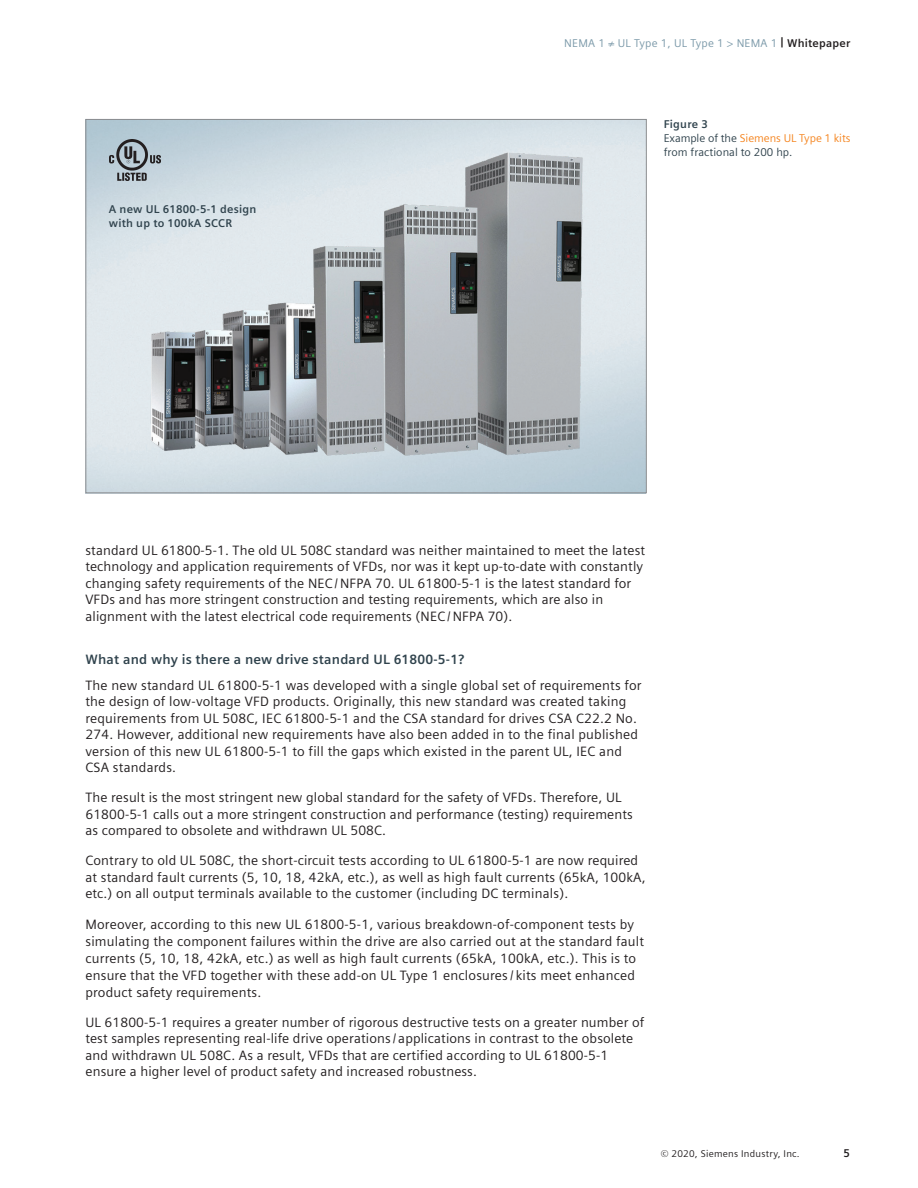
<style>
.page{position:relative;width:918px;height:1188px;background:#fff}
.page>*{position:absolute;margin:0;border:0;box-sizing:border-box;transform-origin:0 0}
.BP_Tx_Roman_9pt_blac{font:13.5px/16.5px "Siemens Sans";letter-spacing:.01em;color:#231f20}
.BP_SubHd_9pt_Dark_St{font:700 13.5px "Siemens Sans";letter-spacing:.015em;color:#30434d}
.BP_Note_7_5pt_GRAY_F{font:11.25px/14.2px "Siemens Sans";letter-spacing:-.005em;color:#30434d}
.t1{font:11.25px "Siemens Sans";letter-spacing:.02em;color:#7b99a9}
.BP_Note_7_5pt_GRAY_F-2{font:700 11.25px/14.2px "Siemens Sans";letter-spacing:.02em;color:#30434d}
.t2{font:700 11.25px "Siemens Sans";color:#231f20}
.t3{font:9.75px "Siemens Sans";letter-spacing:.025em;color:#231f20}
.s1{font-weight:700;color:#231f20}
.s2{font-weight:700}
.s3{color:#f58520}
</style>
<div class="page">
<img style="left:87px;top:121px;width:558px;height:370px">
<img style="left:150px;top:153px;width:432px;height:302px">
<img style="left:110px;top:140px;width:50px;height:41px">
<p class="t1" style="left:564px;top:37px;width:288px">NEMA 1 ≠ UL Type 1, UL Type 1 &gt; NEMA 1 <span class="s1">| Whitepaper</span></p>
<p class="BP_Note_7_5pt_GRAY_F-2" style="left:109px;top:202px;width:149px">A new UL 61800-5-1 design with up to 100kA SCCR</p>
<p class="BP_Note_7_5pt_GRAY_F" style="left:664px;top:117px;width:188px"><span class="s2">Figure 3<br></span>Example of the <span class="s3">Siemens UL Type 1 kits </span>from fractional to 200 hp.</p>
<p class="BP_Tx_Roman_9pt_blac" style="left:85px;top:542px;width:561px">standard UL 61800-5-1. The old UL 508C standard was neither maintained to meet the latest technology and application requirements of VFDs, nor was it kept up-to-date with constantly changing safety requirements of the NEC/NFPA 70. UL 61800-5-1 is the latest standard for VFDs and has more stringent construction and testing requirements, which are also in alignment with the latest electrical code requirements (NEC/NFPA 70).</p>
<p class="BP_SubHd_9pt_Dark_St" style="left:85px;top:652px;width:380px">What and why is there a new drive standard UL 61800-5-1?</p>
<p class="BP_Tx_Roman_9pt_blac" style="left:85px;top:677px;width:558px">The new standard UL 61800-5-1 was developed with a single global set of requirements for the design of low-voltage VFD products. Originally, this new standard was created taking requirements from UL 508C, IEC 61800-5-1 and the CSA standard for drives CSA C22.2 No.<br>274. However, additional new requirements have also been added in to the final published version of this new UL 61800-5-1 to fill the gaps which existed in the parent UL, IEC and CSA standards.</p>
<p class="BP_Tx_Roman_9pt_blac" style="left:85px;top:789px;width:549px">The result is the most stringent new global standard for the safety of VFDs. Therefore, UL<br>61800-5-1 calls out a more stringent construction and performance (testing) requirements as compared to obsolete and withdrawn UL 508C.</p>
<p class="BP_Tx_Roman_9pt_blac" style="left:85px;top:852px;width:562px">Contrary to old UL 508C, the short-circuit tests according to UL 61800-5-1 are now required at standard fault currents (5, 10, 18, 42kA, etc.), as well as high fault currents (65kA, 100kA, etc.) on all output terminals available to the customer (including DC terminals).</p>
<p class="BP_Tx_Roman_9pt_blac" style="left:85px;top:916px;width:560px;line-height:17px">Moreover, according to this new UL 61800-5-1, various breakdown-of-component tests by simulating the component failures within the drive are also carried out at the standard fault currents (5, 10, 18, 42kA, etc.) as well as high fault currents (65kA, 100kA, etc.). This is to ensure that the VFD together with these add-on UL Type 1 enclosures / kits meet enhanced product safety requirements.</p>
<p class="BP_Tx_Roman_9pt_blac" style="left:85px;top:1014px;width:560px">UL 61800-5-1 requires a greater number of rigorous destructive tests on a greater number of test samples representing real-life drive operations / applications in contrast to the obsolete and withdrawn UL 508C. As a result, VFDs that are certified according to UL 61800-5-1 ensure a higher level of product safety and increased robustness.</p>
<p class="t3" style="left:661px;top:1148px;width:140px">© 2020, Siemens Industry, Inc.</p>
<p class="t2" style="left:843px;top:1146px;width:8px">5</p>
</div>
